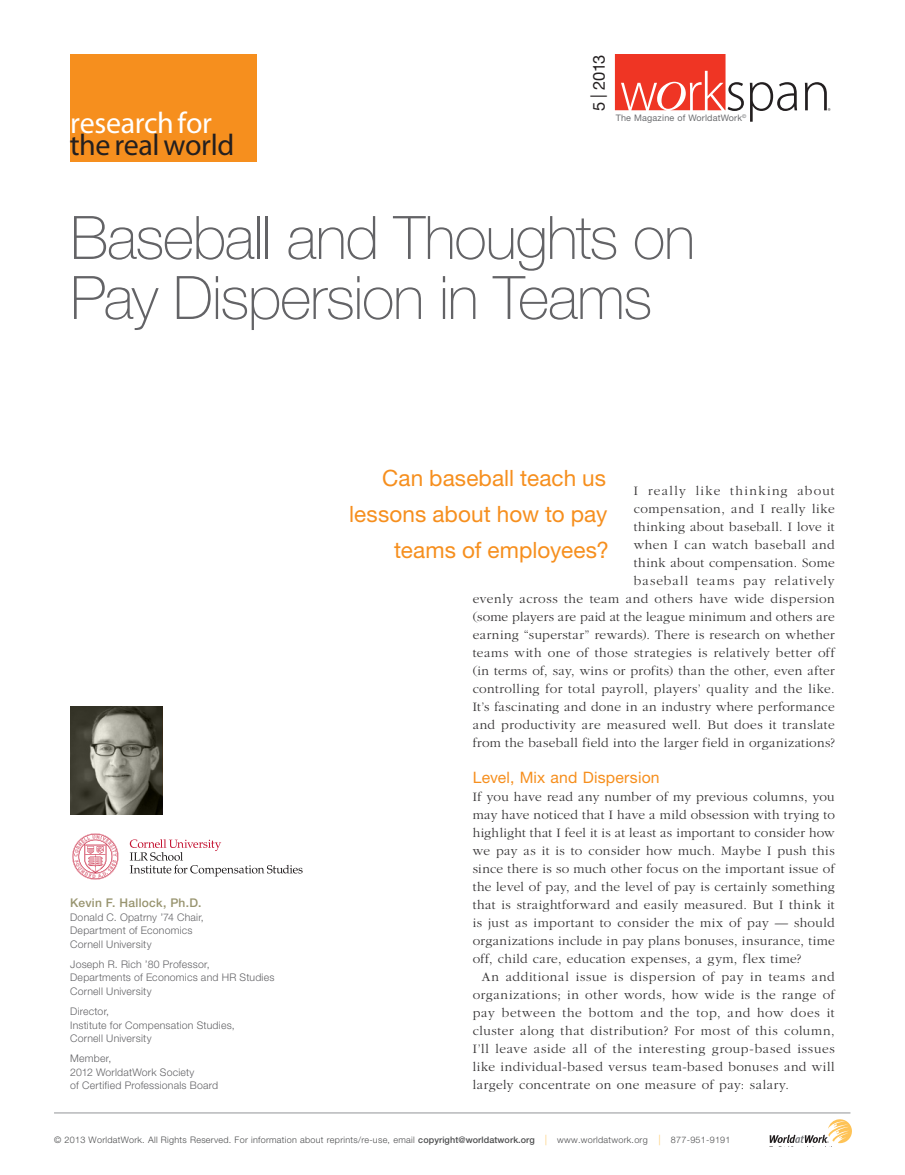
<style>
.page{position:relative;width:905px;height:1175px;background:#fff}
.page>*{position:absolute;margin:0;border:0;box-sizing:border-box;transform-origin:0 0}
.Dept-title{font:100 60px/60px "Helvetica Neue LT Std";letter-spacing:-.02em;color:#636366}
.dept-section{font:30px/22.5px "Myriad Pro";letter-spacing:-.01em;color:#231f20}
.Dept-PQ_intro{font:22.5px/36px "Helvetica Neue LT Std";letter-spacing:.005em;color:#f68f1e;text-align:right}
.t1{font:16.5px "Helvetica Neue LT Std";color:#231f20}
.Dept-sub1{font:15.75px "Helvetica Neue LT Std";letter-spacing:.015em;color:#f68f1e}
.Dept-Body_1st_para{font:300 13.35px/18px "ITC Garamond Std";letter-spacing:.03em;color:#312f30;text-align:right}
.Dept-Body{font:300 13.35px/18px "ITC Garamond Std";letter-spacing:.035em;color:#312f30;text-align:justify}
.t2{font:500 12px "Helvetica Neue LT Std";letter-spacing:.025em;color:#98946f}
.t3{font:300 10.5px/13.5px "Helvetica Neue LT Std";letter-spacing:.02em;color:#636366}
._07_FIG_CHART_Source{font:300 9px "Helvetica Neue LT Std";letter-spacing:.03em;color:#4b4c4d}
.FIGURE-body{font:9px "Helvetica Neue LT Std";letter-spacing:.02em;color:#6c6d70}
.t4{font:5.55px "Myriad";color:#231f20}
.s1{color:#fff}
.s2{font-weight:500}
.s3{font-size:10.5px;color:#fecb70}
</style>
<div class="page">
<svg style="left:70px;top:706px;width:92px;height:108px;background:#69685c"></svg>
<svg style="left:130px;top:839px;width:172px;height:37px"></svg>
<svg style="left:72px;top:833px;width:46px;height:46px"></svg>
<div style="left:70px;top:54px;width:186px;height:108px;background:#f68f1e"></div>
<hr style="left:54px;top:1112px;width:796px;height:1px;background:#939598">
<svg style="left:769px;top:1119px;width:82px;height:24px"></svg>
<svg style="left:749px;top:82px;width:48px;height:40px"></svg>
<svg style="left:804px;top:82px;width:22px;height:28px"></svg>
<svg style="left:615px;top:54px;width:128px;height:57px"></svg>
<p class="dept-section" style="left:70px;top:111px;width:166px"><span class="s1">researchfor </span>the realworld</p>
<p class="t1" style="left:589px;top:111px;width:58px;rotate:-90deg">5 | 2013</p>
<p class="FIGURE-body" style="left:615px;top:112px;width:132px">The Magazine of WorldatWork<sup>©</sup></p>
<p class="Dept-title" style="left:70px;top:207px;width:626px">Baseball and Thoughts on<br>Pay Dispersion in Teams</p>
<p class="t4" style="left:827px;top:107px;width:4px">®</p>
<p class="t2" style="left:70px;top:895px;width:133px">Kevin F. Hallock, Ph.D.</p>
<p class="t3" style="left:70px;top:910px;width:135px">Donald C. Opatrny ’74 Chair,<br>Department of Economics<br>Cornell University</p>
<p class="t3" style="left:70px;top:957px;width:206px">Joseph R. Rich ’80 Professor,<br>Departments of Economics and HR Studies<br>Cornell University</p>
<p class="t3" style="left:70px;top:1004px;width:166px">Director,<br>Institute for Compensation Studies,<br>Cornell University</p>
<p class="t3" style="left:70px;top:1051px;width:149px">Member,<br>2012 WorldatWork Society<br>of Certified Professionals Board</p>
<p class="Dept-PQ_intro" style="left:349px;top:460px;width:261px">Can baseball teach us lessons about how to pay teams of employees?</p>
<p class="Dept-Body_1st_para" style="left:472px;top:482px;width:363px">I really like thinking about<br>compensation, and I really like<br>thinking about baseball. I love it<br>when I can watch baseball and<br>think about compensation. Some<br>baseball teams pay relatively<br>evenly across the team and others have wide dispersion (some players are paid at the league minimum and others are earning “superstar” rewards). There is research on whether teams with one of those strategies is relatively better off (in terms of, say, wins or profits) than the other, even after controlling for total payroll, players’ quality and the like.<br>It’s fascinating and done in an industry where performance and productivity are measured well. But does it translate from the baseball field into the larger field in organizations?</p>
<p class="Dept-sub1" style="left:472px;top:768px;width:188px">Level, Mix and Dispersion</p>
<p class="Dept-Body_1st_para" style="left:472px;top:788px;width:363px;text-align:justify">If you have read any number of my previous columns, you may have noticed that I have a mild obsession with trying to highlight that I feel it is at least as important to consider how we pay as it is to consider how much. Maybe I push this since there is so much other focus on the important issue of the level of pay, and the level of pay is certainly something that is straightforward and easily measured. But I think it is just as important to consider the mix of pay — should organizations include in pay plans bonuses, insurance, time off, child care, education expenses, a gym, flex time?</p>
<p class="Dept-Body" style="left:472px;top:968px;width:363px;text-indent:9px">An additional issue is dispersion of pay in teams and organizations; in other words, how wide is the range of pay between the bottom and the top, and how does it cluster along that distribution? For most of this column, I’ll leave aside all of the interesting group-based issues like individual-based versus team-based bonuses and will largely concentrate on one measure of pay: salary.</p>
<p class="_07_FIG_CHART_Source" style="left:54px;top:1133px;width:678px">© 2013 WorldatWork. All Rights Reserved. For information about reprints/re-use, email <span class="s2">copyright@worldatwork.org</span> <span class="s3">|</span> www.worldatwork.org <span class="s3">|</span> 877-951-9191</p>
</div>
